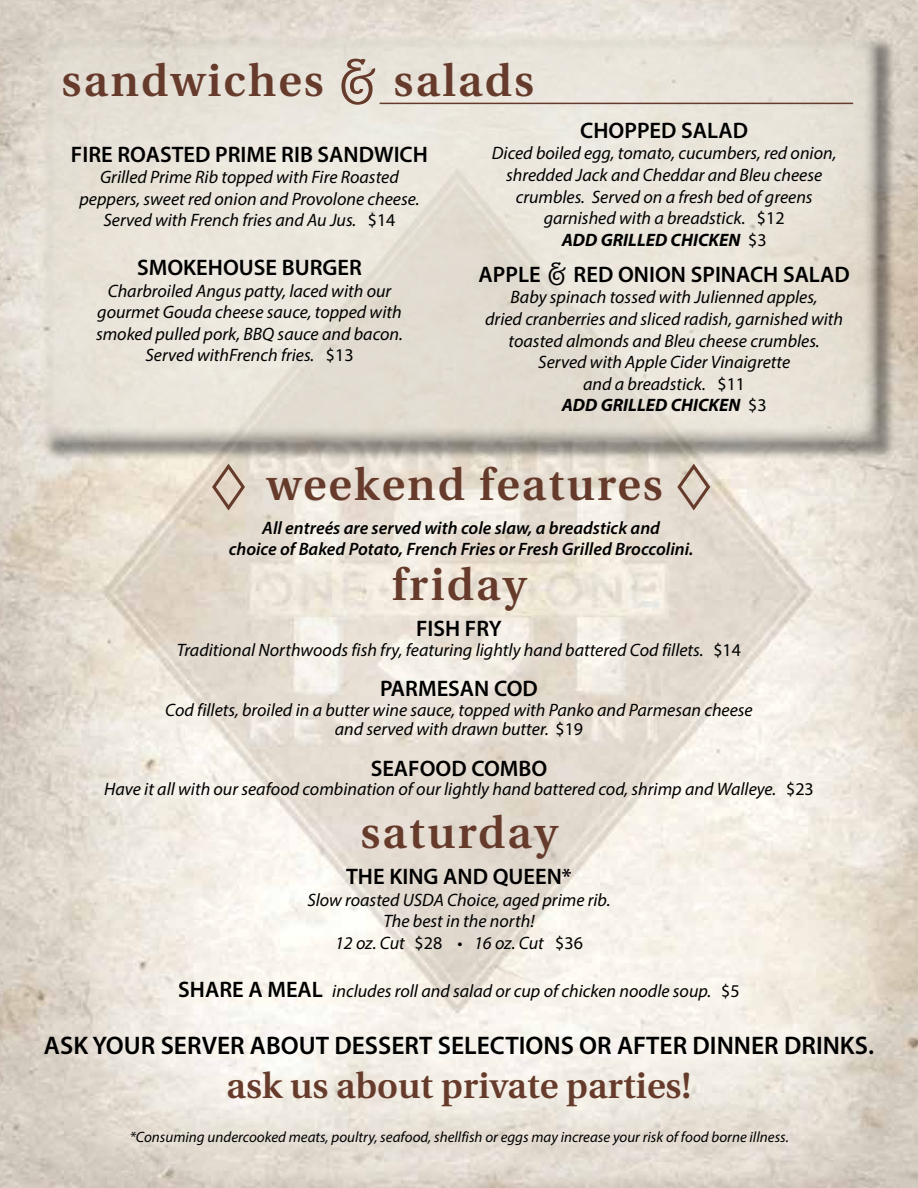
<style>
.page{position:relative;width:918px;height:1188px;background:#fff}
.page>*{position:absolute;margin:0;border:0;box-sizing:border-box;transform-origin:0 0}
.t1{font:600 45px "Utopia";letter-spacing:.05em;color:#663b2b}
.t2{font:600 36px "Utopia";color:#663b2b}
.t3{font:600 25.5px "Myriad Pro";color:#000}
.t4{font:600 22.5px "Myriad Pro";color:#000}
.t5{font:italic 18px/21.6px "Myriad Pro";color:#000;text-align:center}
.t6{font:italic 600 18px/21.6px "Myriad Pro";color:#000;text-align:center}
.t7{font:italic 15px "Myriad Pro";color:#000}
.s1{font-family:"Eccentric Std";font-weight:400;font-size:63px}
.s2{font-style:normal}
.s3{font-weight:700}
.s4{font-family:"Eccentric Std";font-weight:400;font-size:31.5px}
.s5{font-weight:600;font-style:normal;font-size:22.5px}
</style>
<div class="page">
<img style="left:0;top:0;width:918px;height:1188px">
<div style="left:43px;top:36px;width:853px;height:425px;background:#000;opacity:.75"></div>
<div style="left:40px;top:34px;width:837px;height:408px;background:#e3dfd5"></div>
<hr style="left:380px;top:103px;width:473px;height:1px;background:#663b2b">
<h1 class="t1" style="left:62px;top:56px;width:474px">sandwiches <span class="s1">&amp;</span> salads</h1>
<p class="t4" style="left:71px;top:140px;width:359px">FIRE ROASTED PRIME RIB SANDWICH</p>
<p class="t5" style="left:79px;top:166px;width:342px">Grilled Prime Rib topped with Fire Roasted peppers, sweet red onion and Provolone cheese.<br>Served with French fries and Au Jus. <span class="s2">$14</span></p>
<p class="t4" style="left:137px;top:253px;width:226px">SMOKEHOUSE BURGER</p>
<p class="t5" style="left:96px;top:279px;width:308px">Charbroiled Angus patty, laced with our gourmet Gouda cheese sauce, topped with smoked pulled pork, BBQ sauce and bacon.<br>Served withFrench fries. <span class="s2">$13</span></p>
<p class="t4" style="left:580px;top:116px;width:169px">CHOPPED SALAD</p>
<p class="t5" style="left:492px;top:142px;width:346px">Diced boiled egg, tomato, cucumbers, red onion, shredded Jack and Cheddar and Bleu cheese crumbles. Served on a fresh bed of greens garnished with a breadstick. <span class="s2">$12<br></span><span class="s3">ADD GRILLED CHICKEN</span> <span class="s2">$3</span></p>
<p class="t4" style="left:479px;top:260px;width:373px">APPLE <span class="s4">&amp;</span> RED ONION SPINACH SALAD</p>
<p class="t5" style="left:485px;top:286px;width:360px">Baby spinach tossed with Julienned apples,<br>dried cranberries and sliced radish, garnished with toasted almonds and Bleu cheese crumbles.<br>Served with Apple Cider Vinaigrette<br>and a breadstick. <span class="s2">$11<br></span><span class="s3">ADD GRILLED CHICKEN</span> <span class="s2">$3</span></p>
<h1 class="t1" style="left:212px;top:459px;width:500px">◊ weekend features ◊</h1>
<p class="t6" style="left:229px;top:516px;width:466px">All entreés are served with cole slaw, a breadstick and<br>choice of Baked Potato, French Fries or Fresh Grilled Broccolini.</p>
<h1 class="t1" style="left:392px;top:560px;width:136px">friday</h1>
<p class="t4" style="left:416px;top:615px;width:87px">FISH FRY</p>
<p class="t5" style="left:177px;top:639px;width:566px">Traditional Northwoods fish fry, featuring lightly hand battered Cod fillets. <span class="s2">$14</span></p>
<p class="t4" style="left:380px;top:675px;width:159px">PARMESAN COD</p>
<p class="t5" style="left:165px;top:700px;width:589px;line-height:19.5px">Cod fillets, broiled in a butter wine sauce, topped with Panko and Parmesan cheese and served with drawn butter. <span class="s2">$19</span></p>
<p class="t4" style="left:371px;top:754px;width:178px">SEAFOOD COMBO</p>
<p class="t5" style="left:104px;top:778px;width:711px">Have it all with our seafood combination of our lightly hand battered cod, shrimp and Walleye. <span class="s2">$23</span></p>
<h1 class="t1" style="left:360px;top:807px;width:199px">saturday</h1>
<p class="t4" style="left:346px;top:862px;width:227px">THE KING AND QUEEN*</p>
<p class="t5" style="left:307px;top:888px;width:305px">Slow roasted USDA Choice, aged prime rib.<br>The best in the north!<br>12 oz. Cut <span class="s2">$28 •</span> 16 oz. Cut <span class="s2">$36</span></p>
<p class="t5" style="left:178px;top:980px;width:563px"><span class="s5">SHARE A MEAL</span> includes roll and salad or cup of chicken noodle soup. <span class="s2">$5</span></p>
<h3 class="t3" style="left:44px;top:1030px;width:832px">ASK YOUR SERVER ABOUT DESSERT SELECTIONS OR AFTER DINNER DRINKS.</h3>
<h2 class="t2" style="left:227px;top:1065px;width:466px">ask us about private parties!</h2>
<p class="t7" style="left:130px;top:1127px;width:661px">*Consuming undercooked meats, poultry, seafood, shellfish or eggs may increase your risk of food borne illness.</p>
</div>
